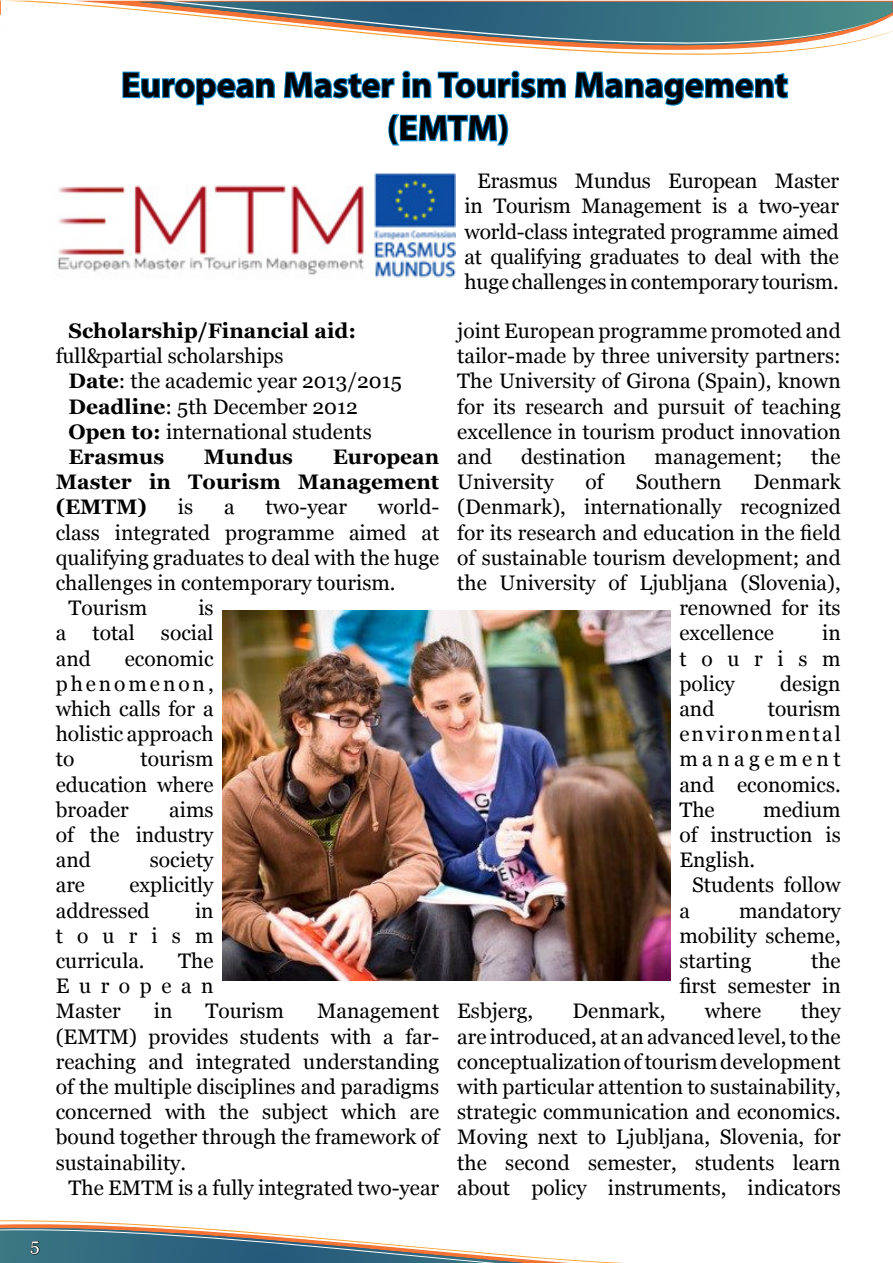
<style>
.page{position:relative;width:893px;height:1263px;background:#fff}
.page>*{position:absolute;margin:0;border:0;box-sizing:border-box;transform-origin:0 0}
.Назва_програми_укр{font:700 36px/43.2px "Myriad Pro";color:#000;text-align:center}
.Рабочий{font:21px/25.2px "Georgia";color:#000;text-align:justify}
.Рабочий-2{font:700 21px/25.2px "Georgia";color:#000}
.t1{font:18px "Georgia";color:#fff}
.s1{font-weight:400}
.s2{font-weight:700}
</style>
<div class="page">
<svg style="left:0;top:1px;width:1px;height:30px"></svg>
<svg style="left:11px;top:1px;width:882px;height:31px"></svg>
<svg style="left:138px;top:2px;width:754px;height:31px"></svg>
<svg style="left:158px;top:1px;width:729px;height:51px"></svg>
<svg style="left:0;top:1220px;width:624px;height:43px"></svg>
<svg style="left:122px;top:71px;width:153px;height:35px"></svg>
<svg style="left:574px;top:0;width:215px;height:106px"></svg>
<svg style="left:283px;top:0;width:284px;height:146px"></svg>
<img style="left:57px;top:172px;width:398px;height:107px">
<img style="left:223px;top:611px;width:447px;height:369px">
<p class="Назва_програми_укр" style="left:121px;top:62px;width:668px">European Master in Tourism Management (EMTM)</p>
<p class="Рабочий-2" style="left:56px;top:318px;width:302px;text-indent:13px">Scholarship/Financial aid: <span class="s1">full&amp;partial scholarships</span></p>
<p class="Рабочий" style="left:69px;top:369px;width:335px"><span class="s2">Date</span>: the academic year 2013/2015</p>
<p class="Рабочий" style="left:69px;top:394px;width:291px"><span class="s2">Deadline</span>: 5th December 2012</p>
<p class="Рабочий" style="left:69px;top:419px;width:305px"><span class="s2">Open to:</span> international students</p>
<p class="Рабочий-2" style="left:69px;top:444px;width:97px">Erasmus</p>
<p class="Рабочий-2" style="left:204px;top:444px;width:91px">Mundus</p>
<p class="Рабочий-2" style="left:56px;top:444px;width:385px;text-align:justify;text-indent:277px">European Master in Tourism Management (EMTM)</p>
<p class="Рабочий" style="left:56px;top:495px;width:385px;text-indent:322px">world&shy;class integrated programme aimed at qualifying graduates to deal with the huge challenges in contemporary tourism.</p>
<p class="Рабочий" style="left:69px;top:596px;width:80px">Tourism</p>
<p class="Рабочий" style="left:178px;top:495px;width:17px">is</p>
<p class="Рабочий" style="left:224px;top:495px;width:12px">a</p>
<p class="Рабочий" style="left:265px;top:495px;width:83px">two-year</p>
<p class="Рабочий" style="left:56px;top:596px;width:159px;text-indent:143px">is a total social and</p>
<p class="Рабочий" style="left:56px;top:646px;width:159px;text-indent:69px">economic phenomenon, which calls for a holistic approach to</p>
<p class="Рабочий" style="left:56px;top:747px;width:159px;text-indent:85px">tourism education where broader</p>
<p class="Рабочий" style="left:56px;top:797px;width:159px;text-indent:114px">aims of the industry and</p>
<p class="Рабочий" style="left:150px;top:848px;width:65px">society</p>
<p class="Рабочий" style="left:56px;top:873px;width:159px;text-indent:74px">explicitly addressed</p>
<p class="Рабочий" style="left:56px;top:873px;width:31px">are</p>
<p class="Рабочий" style="left:56px;top:898px;width:159px;text-indent:139px">in tourism curricula.</p>
<p class="Рабочий" style="left:56px;top:948px;width:159px;text-indent:123px">The European Master</p>
<p class="Рабочий" style="left:154px;top:999px;width:20px">in</p>
<p class="Рабочий" style="left:205px;top:999px;width:80px">Tourism</p>
<p class="Рабочий" style="left:56px;top:999px;width:385px;text-indent:261px">Management (EMTM) provides students with a far&shy;reaching and integrated understanding of the multiple disciplines and paradigms concerned with the subject which are bound together through the framework of sustainability.</p>
<p class="Рабочий" style="left:69px;top:1175px;width:372px">The EMTM is a fully integrated two-year</p>
<p class="Рабочий" style="left:464px;top:169px;width:376px;text-indent:13px">Erasmus Mundus European Master in Tourism Management is a two-year world-class integrated programme aimed at qualifying graduates to deal with the huge challenges in contemporary tourism.</p>
<p class="Рабочий" style="left:457px;top:318px;width:385px">joint European programme promoted and tailor-made by three university partners:<br>The University of Girona (Spain), known for its research and pursuit of teaching excellence in tourism product innovation and</p>
<p class="Рабочий" style="left:521px;top:444px;width:106px">destination</p>
<p class="Рабочий" style="left:655px;top:444px;width:129px">management;</p>
<p class="Рабочий" style="left:811px;top:444px;width:31px">the</p>
<p class="Рабочий" style="left:457px;top:470px;width:98px">University</p>
<p class="Рабочий" style="left:586px;top:470px;width:20px">of</p>
<p class="Рабочий" style="left:636px;top:470px;width:87px">Southern</p>
<p class="Рабочий" style="left:753px;top:470px;width:89px">Denmark</p>
<p class="Рабочий" style="left:457px;top:495px;width:385px">(Denmark), internationally recognized</p>
<p class="Рабочий" style="left:457px;top:520px;width:385px">for its research and education in the field</p>
<p class="Рабочий" style="left:457px;top:545px;width:385px">of sustainable tourism development; and</p>
<p class="Рабочий" style="left:457px;top:570px;width:385px">the University of Ljubljana (Slovenia),</p>
<p class="Рабочий" style="left:679px;top:596px;width:163px">renowned for its</p>
<p class="Рабочий" style="left:679px;top:621px;width:96px">excellence</p>
<p class="Рабочий" style="left:679px;top:621px;width:163px;text-indent:143px">in tourism policy</p>
<p class="Рабочий" style="left:780px;top:671px;width:62px">design</p>
<p class="Рабочий" style="left:679px;top:696px;width:37px">and</p>
<p class="Рабочий" style="left:679px;top:696px;width:163px;text-indent:88px">tourism environmental management and economics.<br>The</p>
<p class="Рабочий" style="left:679px;top:797px;width:163px;text-indent:84px">medium of instruction is English.</p>
<p class="Рабочий" style="left:692px;top:873px;width:150px">Students follow</p>
<p class="Рабочий" style="left:679px;top:898px;width:12px">a</p>
<p class="Рабочий" style="left:679px;top:898px;width:163px;text-indent:60px">mandatory mobility scheme, starting</p>
<p class="Рабочий" style="left:679px;top:948px;width:163px;text-align:right">the<br>first semester in</p>
<p class="Рабочий" style="left:457px;top:999px;width:385px;text-indent:343px">they are introduced, at an advanced level, to the conceptualization of tourism development with particular attention to sustainability, strategic communication and economics.<br>Moving next to Ljubljana, Slovenia, for the second semester, students learn about policy instruments, indicators</p>
<p class="Рабочий" style="left:457px;top:999px;width:77px">Esbjerg,</p>
<p class="Рабочий" style="left:572px;top:999px;width:94px">Denmark,</p>
<p class="Рабочий" style="left:705px;top:999px;width:58px">where</p>
<p class="t1" style="left:30px;top:1234px;width:11px">5</p>
</div>
